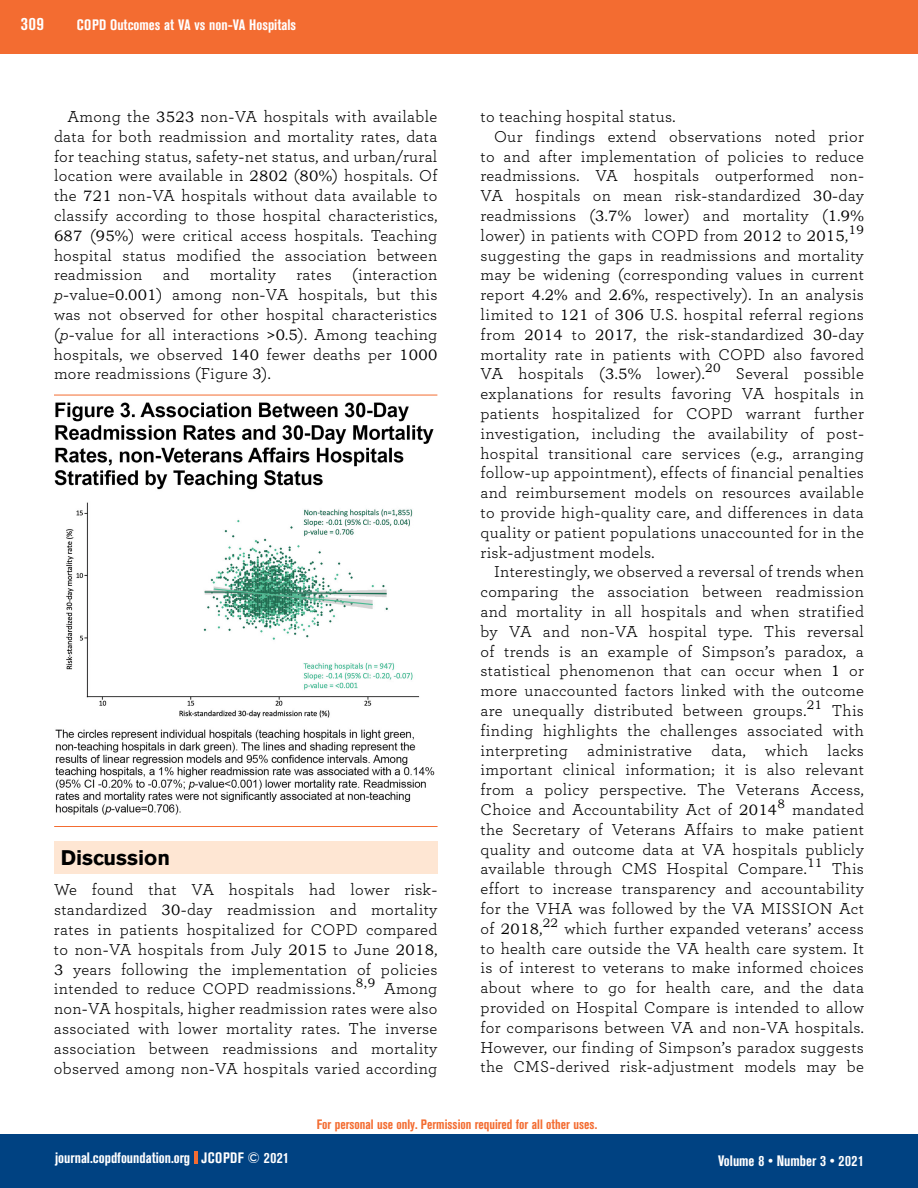
<style>
.page{position:relative;width:918px;height:1188px;background:#fff}
.page>*{position:absolute;margin:0;border:0;box-sizing:border-box;transform-origin:0 0}
.t1{font:700 21px "Akzidenz Grotesk BE";color:#000}
.t2{font:700 condensed 18px "Akzidenz Grotesk BE";color:#fff}
.t3{font:16.5px/19.8px "Breathe";letter-spacing:.02em;color:#000;text-align:justify}
.t4{font:700 condensed 15px "Akzidenz Grotesk BE";color:#fff}
.t5{font:700 condensed 13.5px "Akzidenz Grotesk BE";color:#f36c31}
.s1{font-family:"Bookman Old Style";font-size:15px}
.s2{font-style:italic}
</style>
<div class="page">
<div style="left:0;top:1134px;width:918px;height:54px;background:#004282"></div>
<div style="left:0;top:0;width:918px;height:54px;background:#f36c31"></div>
<svg style="left:194px;top:1152px;width:3px;height:12px"></svg>
<hr style="left:54px;top:395px;width:383px;height:1px;background:#f36c31">
<img style="left:54px;top:403px;width:381px;height:412px">
<hr style="left:54px;top:826px;width:384px;height:1px;background:#f36c31">
<div style="left:54px;top:841px;width:383px;height:32px;background:#fee6d3"></div>
<p class="t2" style="left:21px;top:13px;width:25px">309</p>
<p class="t4" style="left:77px;top:16px;width:221px">COPD Outcomes at VA vs non-VA Hospitals</p>
<p class="t3" style="left:54px;top:106px;width:385px;text-indent:14px">Among the <span class="s1">3523</span> non<span class="s1">-</span>VA hospitals with available data for both readmission and mortality rates, data for teaching status, safety<span class="s1">-</span>net status, and urban/rural location were available in <span class="s1">2802</span> (<span class="s1">80%</span>) hospitals. Of the <span class="s1">721</span> non<span class="s1">-</span>VA hospitals without data available to classify according to those hospital characteristics, <span class="s1">687</span> (<span class="s1">95%</span>) were critical access hospitals. Teaching hospital status modified the association between readmission and mortality rates (interaction <span class="s2">p</span><span class="s1">-</span>value=<span class="s1">0</span>.<span class="s1">001</span>) among non<span class="s1">-</span>VA hospitals, but this was not observed for other hospital characteristics (<span class="s2">p</span><span class="s1">-</span>value for all interactions <span class="s1">&gt;0</span>.<span class="s1">5</span>). Among teaching hospitals, we observed <span class="s1">140</span> fewer deaths per <span class="s1">1000 </span>more readmissions (Figure <span class="s1">3</span>).</p>
<p class="t1" style="left:61px;top:846px;width:111px">Discussion</p>
<p class="t3" style="left:54px;top:879px;width:385px">We found that VA hospitals had lower risk&shy;standardized <span class="s1">30-</span>day readmission and mortality rates in patients hospitalized for COPD compared to non<span class="s1">-</span>VA hospitals from July <span class="s1">2015</span> to June <span class="s1">2018</span>, <span class="s1">3</span> years following the implementation of policies intended to reduce COPD readmissions.<sup>8,9</sup> Among non<span class="s1">-</span>VA hospitals, higher readmission rates were also associated with lower mortality rates. The inverse association between readmissions and mortality observed among non<span class="s1">-</span>VA hospitals varied according</p>
<p class="t3" style="left:481px;top:106px;width:196px">to teaching hospital status.</p>
<p class="t3" style="left:494px;top:126px;width:371px">Our findings extend observations noted prior</p>
<p class="t3" style="left:481px;top:145px;width:385px">to and after implementation of policies to reduce</p>
<p class="t3" style="left:481px;top:165px;width:385px">readmissions. VA hospitals outperformed non<span class="s1">-</span></p>
<p class="t3" style="left:481px;top:185px;width:385px">VA hospitals on mean risk<span class="s1">-</span>standardized <span class="s1">30-</span>day</p>
<p class="t3" style="left:481px;top:205px;width:385px">readmissions (<span class="s1">3</span>.<span class="s1">7%</span> lower) and mortality (<span class="s1">1</span>.<span class="s1">9%</span></p>
<p class="t3" style="left:481px;top:225px;width:385px">lower) in patients with COPD from <span class="s1">2012</span> to <span class="s1">2015</span>,<sup>19</sup></p>
<p class="t3" style="left:481px;top:244px;width:385px">suggesting the gaps in readmissions and mortality</p>
<p class="t3" style="left:481px;top:264px;width:385px">may be widening (corresponding values in current</p>
<p class="t3" style="left:481px;top:284px;width:385px">report <span class="s1">4</span>.<span class="s1">2%</span> and <span class="s1">2</span>.<span class="s1">6%</span>, respectively). In an analysis</p>
<p class="t3" style="left:481px;top:304px;width:385px">limited to <span class="s1">121</span> of <span class="s1">306</span> U.S. hospital referral regions</p>
<p class="t3" style="left:481px;top:324px;width:385px">from <span class="s1">2014</span> to <span class="s1">2017</span>, the risk<span class="s1">-</span>standardized <span class="s1">30-</span>day</p>
<p class="t3" style="left:481px;top:343px;width:385px">mortality rate in patients with COPD also favored</p>
<p class="t3" style="left:481px;top:363px;width:385px">VA hospitals (<span class="s1">3</span>.<span class="s1">5%</span> lower).<sup>20</sup> Several possible</p>
<p class="t3" style="left:481px;top:383px;width:385px">explanations for results favoring VA hospitals in</p>
<p class="t3" style="left:481px;top:403px;width:385px">patients hospitalized for COPD warrant further</p>
<p class="t3" style="left:481px;top:423px;width:385px">investigation, including the availability of post<span class="s1">-</span></p>
<p class="t3" style="left:481px;top:442px;width:385px">hospital transitional care services (e.g., arranging</p>
<p class="t3" style="left:481px;top:462px;width:385px">follow<span class="s1">-</span>up appointment), effects of financial penalties</p>
<p class="t3" style="left:481px;top:482px;width:385px">and reimbursement models on resources available</p>
<p class="t3" style="left:481px;top:502px;width:385px">to provide high<span class="s1">-</span>quality care, and differences in data</p>
<p class="t3" style="left:481px;top:522px;width:385px">quality or patient populations unaccounted for in the</p>
<p class="t3" style="left:481px;top:541px;width:176px">risk<span class="s1">-</span>adjustment models.</p>
<p class="t3" style="left:494px;top:561px;width:371px">Interestingly, we observed a reversal of trends when</p>
<p class="t3" style="left:481px;top:581px;width:385px">comparing the association between readmission</p>
<p class="t3" style="left:481px;top:601px;width:385px">and mortality in all hospitals and when stratified</p>
<p class="t3" style="left:481px;top:621px;width:385px">by VA and non<span class="s1">-</span>VA hospital type. This reversal</p>
<p class="t3" style="left:481px;top:640px;width:385px">of trends is an example of Simpson’s paradox, a</p>
<p class="t3" style="left:481px;top:660px;width:385px">statistical phenomenon that can occur when <span class="s1">1</span> or</p>
<p class="t3" style="left:481px;top:680px;width:385px">more unaccounted factors linked with the outcome</p>
<p class="t3" style="left:481px;top:700px;width:385px">are unequally distributed between groups.<sup>21</sup> This</p>
<p class="t3" style="left:481px;top:720px;width:385px">finding highlights the challenges associated with</p>
<p class="t3" style="left:481px;top:739px;width:385px">interpreting administrative data, which lacks</p>
<p class="t3" style="left:481px;top:759px;width:385px">important clinical information; it is also relevant</p>
<p class="t3" style="left:481px;top:779px;width:385px">from a policy perspective. The Veterans Access,</p>
<p class="t3" style="left:481px;top:799px;width:385px">Choice and Accountability Act of <span class="s1">2014</span><sup>8</sup> mandated</p>
<p class="t3" style="left:481px;top:819px;width:385px">the Secretary of Veterans Affairs to make patient</p>
<p class="t3" style="left:481px;top:838px;width:385px">quality and outcome data at VA hospitals publicly</p>
<p class="t3" style="left:481px;top:858px;width:385px">available through CMS Hospital Compare.<sup>11</sup> This</p>
<p class="t3" style="left:481px;top:878px;width:385px">effort to increase transparency and accountability</p>
<p class="t3" style="left:481px;top:898px;width:385px">for the VHA was followed by the VA MISSION Act</p>
<p class="t3" style="left:481px;top:918px;width:385px">of <span class="s1">2018</span>,<sup>22</sup> which further expanded veterans’ access</p>
<p class="t3" style="left:481px;top:937px;width:385px">to health care outside the VA health care system. It</p>
<p class="t3" style="left:481px;top:957px;width:385px">is of interest to veterans to make informed choices</p>
<p class="t3" style="left:481px;top:977px;width:385px">about where to go for health care, and the data</p>
<p class="t3" style="left:481px;top:997px;width:385px">provided on Hospital Compare is intended to allow</p>
<p class="t3" style="left:481px;top:1017px;width:385px">for comparisons between VA and non<span class="s1">-</span>VA hospitals.</p>
<p class="t3" style="left:481px;top:1036px;width:385px">However, our finding of Simpson’s paradox suggests</p>
<p class="t3" style="left:481px;top:1056px;width:385px">the CMS<span class="s1">-</span>derived risk<span class="s1">-</span>adjustment models may be</p>
<p class="t5" style="left:317px;top:1117px;width:282px">For personal use only. Permission required for all other uses.</p>
<p class="t4" style="left:55px;top:1149px;width:236px">journal.copdfoundation.org JCOPDF © 2021</p>
<p class="t4" style="left:718px;top:1152px;width:147px">Volume 8 • Number 3 • 2021</p>
</div>
